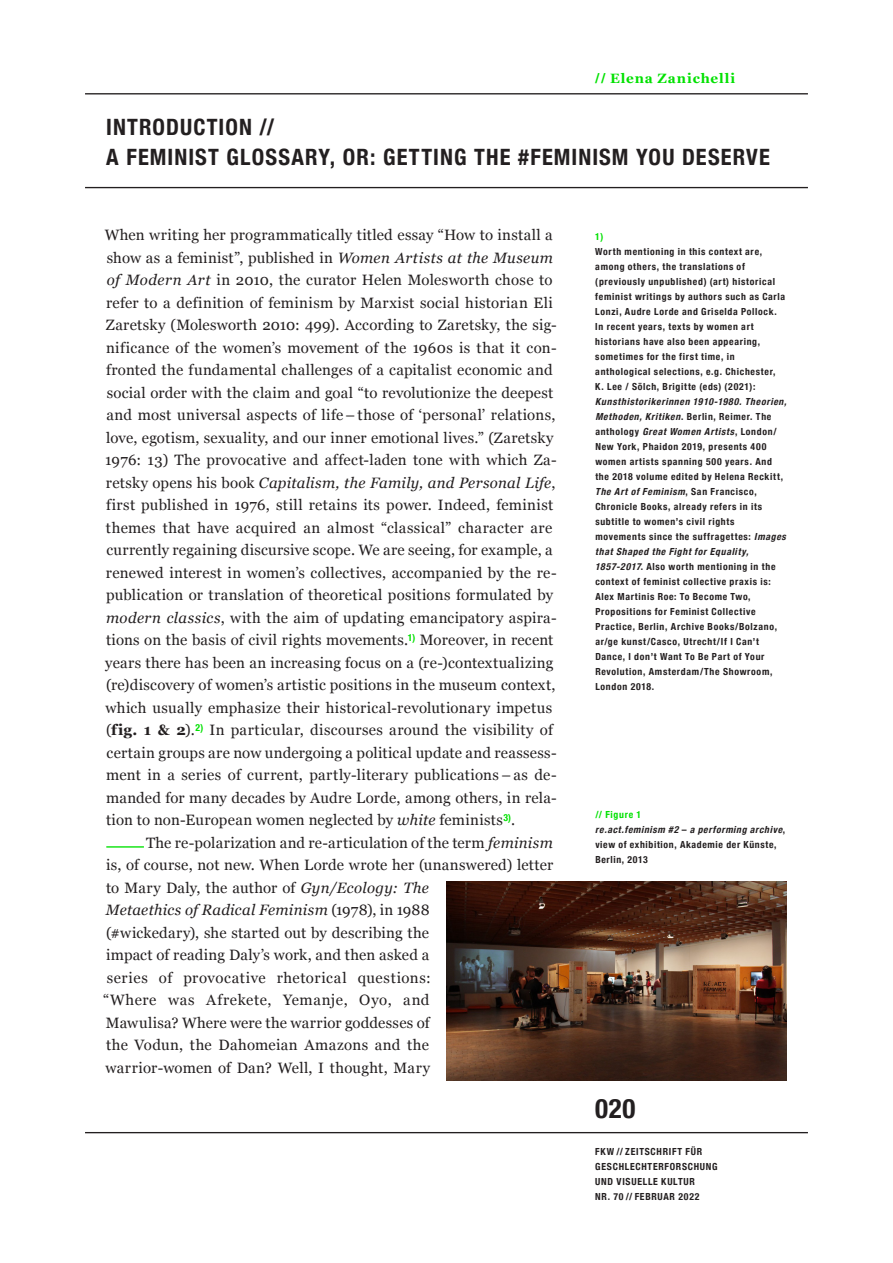
<style>
.page{position:relative;width:893px;height:1263px;background:#fff}
.page>*{position:absolute;margin:0;border:0;box-sizing:border-box;transform-origin:0 0}
.t1{font:700 condensed 27px "Helvetica Neue";color:#231f20}
.t2{font:700 condensed 22.5px/30px "Helvetica Neue";letter-spacing:.05em;color:#231f20}
.t3{font:15px/22.5px "Georgia";letter-spacing:.02em;color:#231f20}
.t4{font:700 13.5px "Georgia";letter-spacing:.065em;color:#00e100}
.t5{font:700 condensed 9.75px/15px "Helvetica Neue";letter-spacing:.07em;color:#231f20}
.t6{font:700 condensed 9.75px "Helvetica Neue";color:#00e100}
.s1{font-family:"Helvetica Neue";font-stretch:condensed}
.s2{font-style:italic}
.s3{font-weight:700}
.s4{color:#00e100}
</style>
<div class="page">
<hr style="left:85px;top:93px;width:723px;height:1px;background:#231f20">
<hr style="left:85px;top:1132px;width:723px;height:1px;background:#231f20">
<hr style="left:85px;top:187px;width:723px;height:1px;background:#231f20">
<hr style="left:106px;top:846px;width:38px;height:2px;background:#00e100">
<img style="left:446px;top:881px;width:341px;height:199px">
<p class="t4" style="left:595px;top:68px;width:141px"><span class="s1">//</span> Elena Zanichelli</p>
<h2 class="t2" style="left:106px;top:110px;width:665px">INTRODUCTION //<br>A FEMINIST GLOSSARY, OR: GETTING THE #FEMINISM YOU DESERVE</h2>
<p class="t3" style="left:105px;top:223px;width:453px">When writing her programmatically titled essay “How to install a show as a feminist”, published in <span class="s2">Women Artists at the Museum of Modern Art</span> in 2010, the curator Helen Molesworth chose to refer to a definition of feminism by Marxist social historian Eli Zaretsky (Molesworth 2010: 499). According to Zaretsky, the sig&shy;nificance of the women’s movement of the 1960s is that it con&shy;fronted the fundamental challenges of a capitalist economic and social order with the claim and goal “to revolutionize the deepest and most universal aspects of life–those of ‘personal’ relations, love, egotism, sexuality, and our inner emotional lives.” (Zaretsky 1976: 13) The provocative and affect-laden tone with which Za&shy;retsky opens his book <span class="s2">Capitalism, the Family, and Personal Life</span>, first published in 1976, still retains its power. Indeed, feminist themes that have acquired an almost “classical” character are currently regaining discursive scope. We are seeing, for example, a renewed interest in women’s collectives, accompanied by the re&shy;publication or translation of theoretical positions formulated by <span class="s2">modern classics</span>, with the aim of updating emancipatory aspira&shy;tions on the basis of civil rights movements.<sup>1)</sup> Moreover, in recent years there has been an increasing focus on a (re-)contextualizing (re)discovery of women’s artistic positions in the museum context, which usually emphasize their historical-revolutionary impetus (<span class="s3">fig. 1 &amp; 2</span>).<sup>2)</sup> In particular, discourses around the visibility of certain groups are now undergoing a political update and reassess&shy;ment in a series of current, partly-literary publications– as de&shy;manded for many decades by Audre Lorde, among others, in rela&shy;tion to non-European women neglected by <span class="s2">white</span> feminists<sup>3)</sup>.</p>
<p class="t3" style="left:103px;top:830px;width:451px;text-indent:43px">The re-polarization and re-articulation of the term <span class="s2">feminism </span>is, of course, not new. When Lorde wrote her (unanswered) letter to Mary Daly, the author of <span class="s2">Gyn/Ecology: The<br>Metaethics of Radical Feminism</span> (1978), in 1988<br>(#wickedary), she started out by describing the<br>impact of reading Daly’s work, and then asked a<br>series of provocative rhetorical questions:<br>“Where was Afrekete, Yemanje, Oyo, and<br>Mawulisa? Where were the warrior goddesses of<br>the Vodun, the Dahomeian Amazons and the<br>warrior-women of Dan? Well, I thought, Mary</p>
<p class="t6" style="left:595px;top:228px;width:9px">1)</p>
<p class="t5" style="left:595px;top:243px;width:191px">Worth mentioning in this context are, among others, the translations of (previously unpublished) (art) historical feminist writings by authors such as Carla Lonzi, Audre Lorde and Griselda Pollock.<br>In recent years, texts by women art historians have also been appearing, sometimes for the first time, in anthological selections, e.g. Chichester, K. Lee / Sölch, Brigitte (eds) (2021):</p>
<p class="t5" style="left:595px;top:393px;width:196px"><span class="s2">Kunsthistorikerinnen 1910-1980.Theorien, Methoden,Kritiken</span>. B e r l i n , R e i m e r . T h e<br>a n t h o l o g y <span class="s2">GreatWomen Artists</span>, L o n d o n / New York, Phaidon 2019, presents 400 women artists spanning 500 years. And<br>the 2018 volume edited by Helena Reckitt, <span class="s2">The ArtofFeminism</span>, S a n F r a n c i s c o , Chronicle Books, already refers in its subtitle to women’s civil rights<br>movements since the suffragettes: <span class="s2">Images thatShaped the FightforEquality, 1857-2017</span>. Also worth mentioning in the context of feminist collective praxis is:<br>Alex Martinis Roe: To Become Two, Propositions for Feminist Collective Practice, Berlin, Archive Books/Bolzano, ar/ge kunst/Casco, Utrecht/If I Can’t Dance, I don’t Want To Be Part of Your Revolution, Amsterdam/The Showroom, London 2018.</p>
<p class="t5" style="left:595px;top:806px;width:191px"><span class="s4">// Figure 1<br></span><span class="s2">re.act.feminism #2</span> – <span class="s2">a performing archive</span>, view of exhibition, Akademie der Künste,<br>Berlin, 2013</p>
<h1 class="t1" style="left:595px;top:1085px;width:41px">020</h1>
<p class="t5" style="left:595px;top:1143px;width:124px">FKW // ZEITSCHRIFT FÜR<br>GESCHLECHTERFORSCHUNG<br>UND VISUELLE KULTUR<br>NR. 70 // FEBRUAR 2022</p>
</div>
